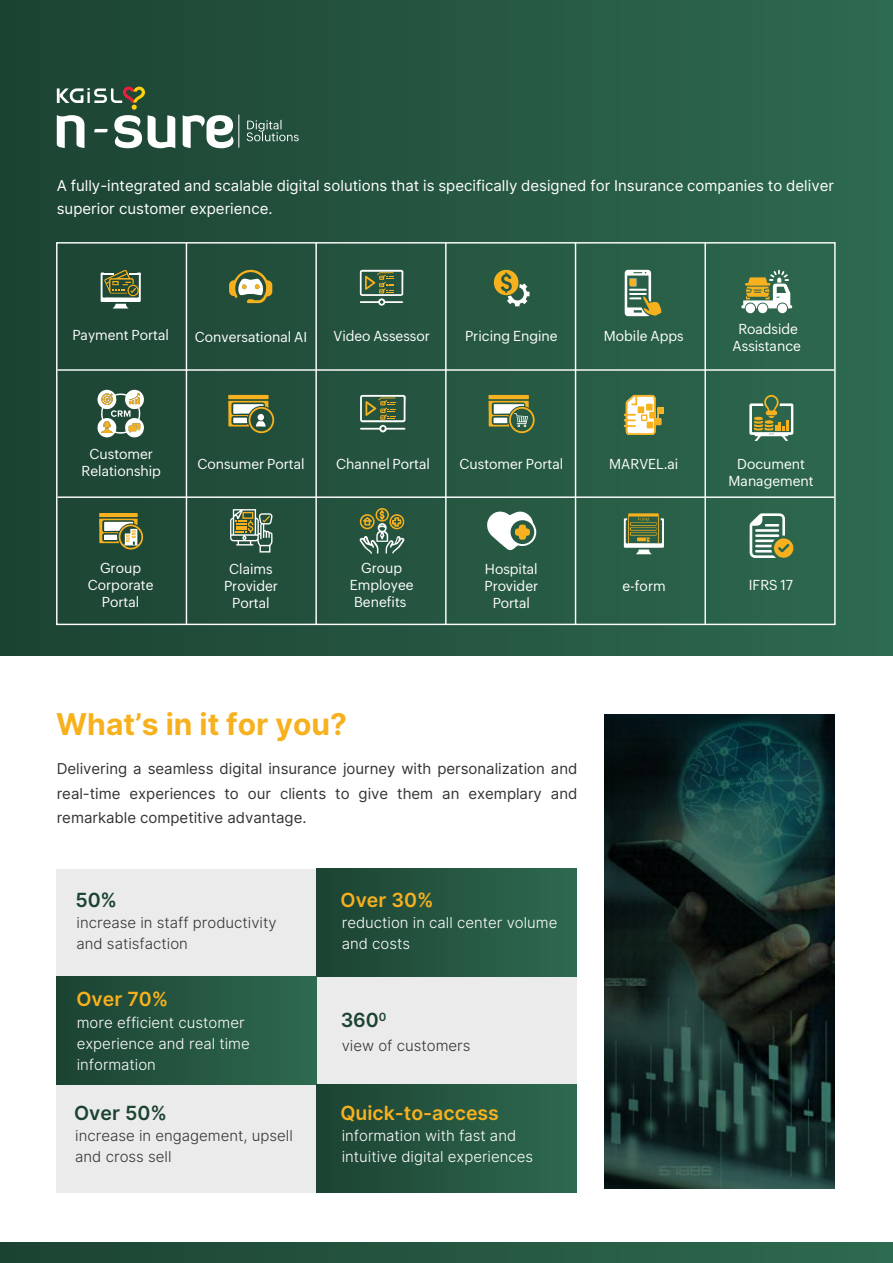
<style>
.page{position:relative;width:893px;height:1263px;background:#fff}
.page>*{position:absolute;margin:0;border:0;box-sizing:border-box;transform-origin:0 0}
.t1{font:700 30px "Inter";color:#f7b11f}
.t2{font:600 19.5px "Inter";color:#f7b11f}
.t3{font:600 19.5px "Inter";color:#1c4332}
.t4{font:15px/24.8px "Inter";color:#343435;text-align:justify}
.t5{font:15px/21px "Inter Light BETA";color:#fff}
.t6{font:15px/22.5px "Inter";color:#fff}
.t7{font:15px/21px "Inter Light BETA";color:#343435}
.t8{font:14.1px/17px "Zoho Puvi";color:#fff;text-align:center}
</style>
<div class="page">
<div style="left:0;top:0;width:893px;height:655px;background:linear-gradient(to right,#1e4434,#306b51)"></div>
<div style="left:758px;top:303px;width:9px;height:10px;background:#fff;border-radius:50%"></div>
<div style="left:746px;top:303px;width:9px;height:10px;background:#fff;border-radius:50%"></div>
<div style="left:778px;top:304px;width:9px;height:9px;background:#fff;border-radius:50%"></div>
<svg style="left:741px;top:270px;width:51px;height:38px"></svg>
<svg style="left:97px;top:390px;width:47px;height:48px"></svg>
<svg style="left:486px;top:509px;width:51px;height:42px"></svg>
<svg style="left:359px;top:508px;width:46px;height:46px;background:#627956"></svg>
<svg style="left:230px;top:509px;width:43px;height:43px;background:#72866b"></svg>
<svg style="left:99px;top:513px;width:46px;height:38px"></svg>
<svg style="left:749px;top:395px;width:44px;height:46px;background:#768e64"></svg>
<svg style="left:624px;top:395px;width:40px;height:40px"></svg>
<svg style="left:488px;top:395px;width:49px;height:40px;background:#828c59"></svg>
<svg style="left:360px;top:395px;width:46px;height:37px;background:#688163"></svg>
<svg style="left:228px;top:395px;width:48px;height:40px;background:#818754"></svg>
<div style="left:258px;top:414px;width:6px;height:7px;background:#fff;border-radius:50%"></div>
<svg style="left:624px;top:513px;width:40px;height:41px;background:#798d64"></svg>
<svg style="left:494px;top:270px;width:35px;height:36px"></svg>
<svg style="left:360px;top:270px;width:43px;height:36px;background:#677f61"></svg>
<svg style="left:229px;top:268px;width:43px;height:35px"></svg>
<svg style="left:101px;top:269px;width:40px;height:39px"></svg>
<hr style="left:186px;top:243px;width:1px;height:381px;background:#fff">
<hr style="left:315px;top:243px;width:2px;height:381px;background:#fff">
<hr style="left:445px;top:243px;width:2px;height:381px;background:#fff">
<hr style="left:575px;top:243px;width:1px;height:381px;background:#fff">
<hr style="left:704px;top:243px;width:2px;height:381px;background:#fff">
<hr style="left:57px;top:369px;width:777px;height:2px;background:#fff">
<hr style="left:57px;top:496px;width:777px;height:2px;background:#fff">
<svg style="left:625px;top:270px;width:36px;height:46px"></svg>
<svg style="left:750px;top:513px;width:43px;height:45px"></svg>
<svg style="left:604px;top:714px;width:231px;height:475px;background:#172e2c"></svg>
<div style="left:0;top:1242px;width:893px;height:21px;background:linear-gradient(to right,#1c4332,#2e6a4f)"></div>
<svg style="left:183px;top:115px;width:50px;height:33px"></svg>
<svg style="left:247px;top:120px;width:52px;height:21px"></svg>
<svg style="left:57px;top:87px;width:118px;height:61px"></svg>
<hr style="left:239px;top:115px;width:1px;height:33px;background:#fff">
<div style="left:57px;top:869px;width:260px;height:108px;background:#ebebec"></div>
<div style="left:317px;top:977px;width:260px;height:108px;background:#ebebec"></div>
<div style="left:317px;top:869px;width:260px;height:108px;background:linear-gradient(to right,#1c4332,#2e6a4f)"></div>
<div style="left:57px;top:977px;width:260px;height:108px;background:linear-gradient(to right,#1c4332,#2e6a4f)"></div>
<div style="left:57px;top:1085px;width:260px;height:108px;background:#ebebec"></div>
<div style="left:317px;top:1085px;width:260px;height:108px;background:linear-gradient(to right,#1c4332,#2e6a4f)"></div>
<p class="t6" style="left:57px;top:174px;width:779px">A fully-integrated and scalable digital solutions that is specifically designed for Insurance companies to deliver superior customer experience.</p>
<p class="t8" style="left:72px;top:326px;width:98px">Payment Portal</p>
<p class="t8" style="left:195px;top:327px;width:114px">Conversational AI</p>
<p class="t8" style="left:333px;top:327px;width:98px">Video Assessor</p>
<p class="t8" style="left:465px;top:326px;width:94px">Pricing Engine</p>
<p class="t8" style="left:604px;top:326px;width:81px">Mobile Apps</p>
<p class="t8" style="left:82px;top:444px;width:81px">Customer<br>Relationship</p>
<p class="t8" style="left:197px;top:454px;width:109px">Consumer Portal</p>
<p class="t8" style="left:336px;top:454px;width:95px">Channel Portal</p>
<p class="t8" style="left:459px;top:454px;width:105px">Customer Portal</p>
<p class="t8" style="left:609px;top:454px;width:71px">MARVEL.ai</p>
<p class="t8" style="left:733px;top:319px;width:70px">Roadside<br>Assistance</p>
<p class="t8" style="left:729px;top:454px;width:87px">Document<br>Management</p>
<p class="t8" style="left:88px;top:558px;width:67px">Group<br>Corporate<br>Portal</p>
<p class="t8" style="left:224px;top:559px;width:55px">Claims<br>Provider<br>Portal</p>
<p class="t8" style="left:350px;top:558px;width:65px">Group<br>Employee<br>Benefits</p>
<p class="t8" style="left:484px;top:559px;width:55px">Hospital<br>Provider<br>Portal</p>
<h1 class="t1" style="left:56px;top:703px;width:292px">What’s in it for you?</h1>
<p class="t4" style="left:57px;top:756px;width:522px">Delivering a seamless digital insurance journey with personalization and real-time experiences to our clients to give them an exemplary and remarkable competitive advantage.</p>
<h2 class="t3" style="left:75px;top:885px;width:43px">50%</h2>
<p class="t7" style="left:77px;top:912px;width:202px">increase in staff productivity and satisfaction</p>
<h2 class="t2" style="left:77px;top:985px;width:93px">Over 70%</h2>
<p class="t5" style="left:77px;top:1012px;width:175px">more efficient customer experience and real time information</p>
<h2 class="t3" style="left:74px;top:1099px;width:94px">Over 50%</h2>
<p class="t7" style="left:75px;top:1125px;width:219px">increase in engagement, upsell and cross sell</p>
<h2 class="t2" style="left:341px;top:885px;width:94px">Over 30%</h2>
<p class="t5" style="left:342px;top:912px;width:217px">reduction in call center volume and costs</p>
<h2 class="t3" style="left:341px;top:1006px;width:47px">360<sup>0</sup></h2>
<p class="t7" style="left:342px;top:1035px;width:130px">view of customers</p>
<h2 class="t2" style="left:340px;top:1099px;width:160px">Quick-to-access</h2>
<p class="t5" style="left:342px;top:1125px;width:193px">information with fast and intuitive digital experiences</p>
<p class="t8" style="left:622px;top:576px;width:45px">e-form</p>
<p class="t8" style="left:749px;top:576px;width:46px">IFRS 17</p>
</div>
